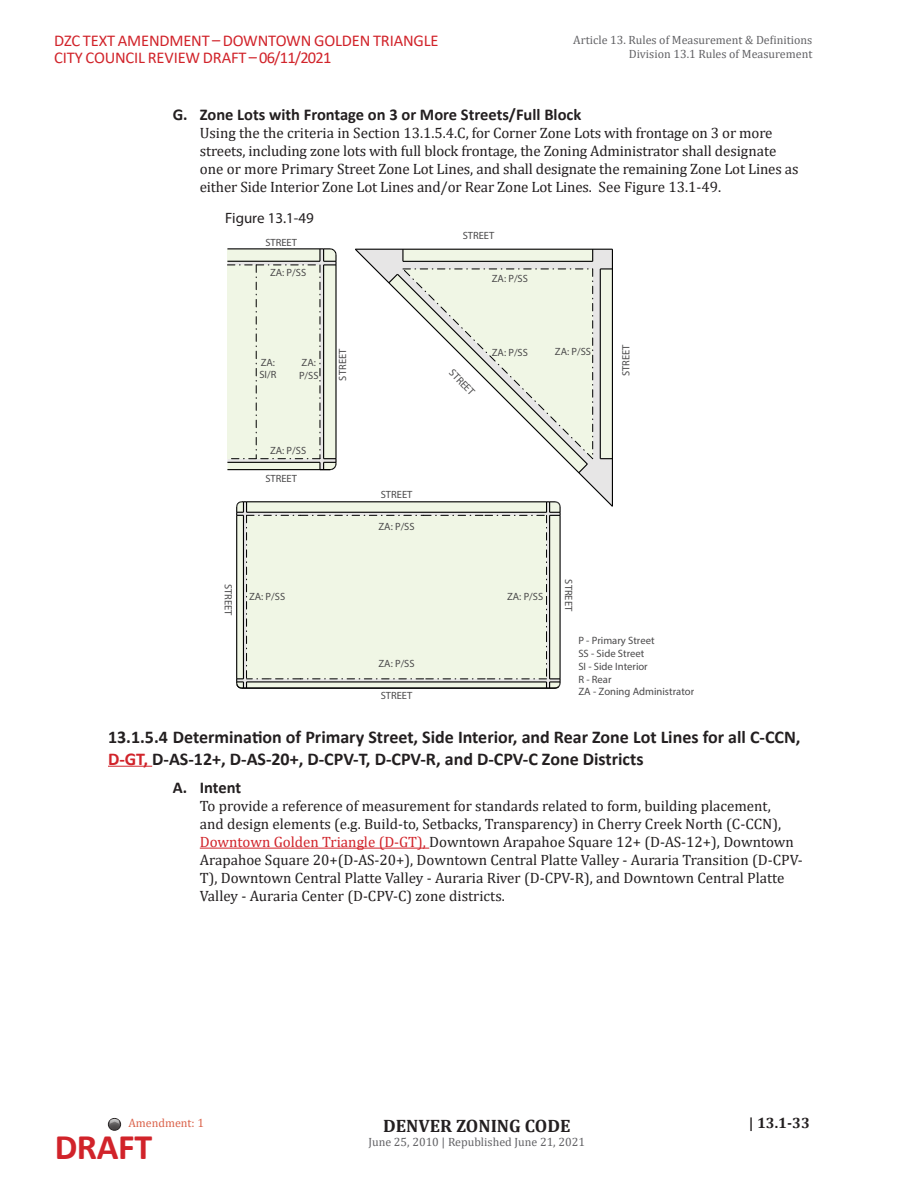
<style>
.page{position:relative;width:918px;height:1188px;background:#fff}
.page>*{position:absolute;margin:0;border:0;box-sizing:border-box;transform-origin:0 0}
.t1{font:700 36px "Calibri";letter-spacing:-.01em;color:#d1232a}
.t2{font:700 18px/21.6px "Calibri";color:#231f20}
.t3{font:700 18px "Cambria";color:#231f20}
.t4{font:16.5px "Calibri";letter-spacing:-.01em;color:#d1232a}
.t5{font:700 16.5px "Calibri";color:#231f20}
.body_2{font:15px/18px "Cambria";color:#231f20}
.t6{font:15px "Myriad Pro";color:#231f20}
.t7{font:700 15px "Cambria";color:#231f20}
.t8{font:12px/14.4px "Cambria";color:#636366;text-align:right}
.t9{font:12px "Cambria";color:#db634b}
.t10{font:10.65px/12.8px "Myriad Pro";color:#4a494a}
.t11{font:10.5px/12.6px "Myriad Pro";color:#4a494a}
.s1{color:#d1232a}
</style>
<div class="page">
<hr style="left:108px;top:766px;width:44px;height:1px;background:#d1232a">
<hr style="left:200px;top:848px;width:229px;height:1px;background:#d1232a">
<svg style="left:227px;top:248px;width:110px;height:223px;background:#e6ebdc"></svg>
<hr style="left:335px;top:265px;width:2px;height:194px;background:#000">
<hr style="left:227px;top:469px;width:103px;height:1px;background:#000">
<svg style="left:355px;top:248px;width:258px;height:259px"></svg>
<svg style="left:592px;top:249px;width:1px;height:12px"></svg>
<svg style="left:600px;top:268px;width:12px;height:2px"></svg>
<svg style="left:402px;top:249px;width:2px;height:12px"></svg>
<svg style="left:600px;top:458px;width:12px;height:1px"></svg>
<svg style="left:387px;top:268px;width:207px;height:206px"></svg>
<svg style="left:236px;top:500px;width:325px;height:189px;background:#e4eada"></svg>
<hr style="left:559px;top:515px;width:2px;height:164px;background:#000">
<hr style="left:236px;top:515px;width:1px;height:164px;background:#000">
<div style="left:106px;top:1117px;width:16px;height:15px;background:#fff;opacity:.31"></div>
<div style="left:108px;top:1118px;width:13px;height:13px;border:1px solid #231f20;border-radius:50%"></div>
<svg style="left:110px;top:1119px;width:9px;height:5px"></svg>
<p class="t4" style="left:54px;top:29px;width:386px">DZC TEXT AMENDMENT – DOWNTOWN GOLDEN TRIANGLE</p>
<p class="t4" style="left:54px;top:46px;width:279px">CITY COUNCIL REVIEW DRAFT – 06/11/2021</p>
<p class="t8" style="left:573px;top:32px;width:241px">Article 13. Rules of Measurement &amp; Definitions<br>Division 13.1 Rules of Measurement</p>
<p class="t5" style="left:173px;top:103px;width:410px">G. Zone Lots with Frontage on 3 or More Streets/Full Block</p>
<p class="body_2" style="left:200px;top:124px;width:600px">Using the the criteria in Section 13.1.5.4.C, for Corner Zone Lots with frontage on 3 or more streets, including zone lots with full block frontage, the Zoning Administrator shall designate one or more Primary Street Zone Lot Lines, and shall designate the remaining Zone Lot Lines as either Side Interior Zone Lot Lines and/or Rear Zone Lot Lines. See Figure 13.1-49.</p>
<p class="t6" style="left:225px;top:209px;width:90px">Figure 13.1-49</p>
<p class="t11" style="left:265px;top:236px;width:33px">STREET</p>
<p class="t11" style="left:270px;top:266px;width:38px">ZA: P/SS</p>
<p class="t11" style="left:259px;top:356px;width:18px">ZA:<br>SI/R</p>
<p class="t11" style="left:299px;top:356px;width:21px">ZA:<br>P/SS</p>
<p class="t11" style="left:336px;top:381px;width:33px;rotate:-90deg">STREET</p>
<p class="t11" style="left:270px;top:444px;width:38px">ZA: P/SS</p>
<p class="t11" style="left:265px;top:472px;width:33px">STREET</p>
<p class="t11" style="left:381px;top:488px;width:33px">STREET</p>
<p class="t11" style="left:379px;top:520px;width:38px">ZA: P/SS</p>
<p class="t11" style="left:463px;top:229px;width:33px">STREET</p>
<p class="t11" style="left:492px;top:272px;width:38px">ZA: P/SS</p>
<p class="t11" style="left:456px;top:366px;width:33px;rotate:46deg">STREET</p>
<p class="t11" style="left:492px;top:346px;width:38px">ZA: P/SS</p>
<p class="t11" style="left:555px;top:345px;width:38px">ZA: P/SS</p>
<p class="t11" style="left:235px;top:584px;width:33px;rotate:90deg">STREET</p>
<p class="t11" style="left:575px;top:579px;width:33px;rotate:90deg">STREET</p>
<p class="t11" style="left:249px;top:590px;width:38px">ZA: P/SS</p>
<p class="t11" style="left:507px;top:590px;width:38px">ZA: P/SS</p>
<p class="t11" style="left:619px;top:376px;width:33px;rotate:-90deg">STREET</p>
<p class="t10" style="left:578px;top:634px;width:117px">P - Primary Street<br>SS - Side Street<br>SI - Side Interior<br>R - Rear<br>ZA - Zoning Administrator</p>
<p class="t2" style="left:108px;top:726px;width:694px">13.1.5.4 Determination of Primary Street, Side Interior, and Rear Zone Lot Lines for all C-CCN,<br><span class="s1">D-GT,</span> D-AS-12+, D-AS-20+, D-CPV-T, D-CPV-R, and D-CPV-C Zone Districts</p>
<p class="t5" style="left:173px;top:775px;width:70px">A. Intent</p>
<p class="body_2" style="left:200px;top:796px;width:604px">To provide a reference of measurement for standards related to form, building placement,<br>and design elements (e.g. Build-to, Setbacks, Transparency) in Cherry Creek North (C-CCN), <span class="s1">Downtown Golden Triangle (D-GT),</span> Downtown Arapahoe Square 12+ (D-AS-12+), Downtown Arapahoe Square 20+(D-AS-20+), Downtown Central Platte Valley - Auraria Transition (D-CPV-T), Downtown Central Platte Valley - Auraria River (D-CPV-R), and Downtown Central Platte Valley - Auraria Center (D-CPV-C) zone districts.</p>
<p class="t11" style="left:378px;top:657px;width:38px">ZA: P/SS</p>
<p class="t11" style="left:381px;top:689px;width:33px">STREET</p>
<p class="t9" style="left:128px;top:1116px;width:77px">Amendment: 1</p>
<p class="t1" style="left:55px;top:1121px;width:99px">DRAFT</p>
<p class="t3" style="left:383px;top:1113px;width:189px">DENVER ZONING CODE</p>
<p class="t8" style="left:368px;top:1135px;width:218px">June 25, 2010 | Republished June 21, 2021</p>
<p class="t7" style="left:749px;top:1113px;width:63px">| 13.1-33</p>
</div>
